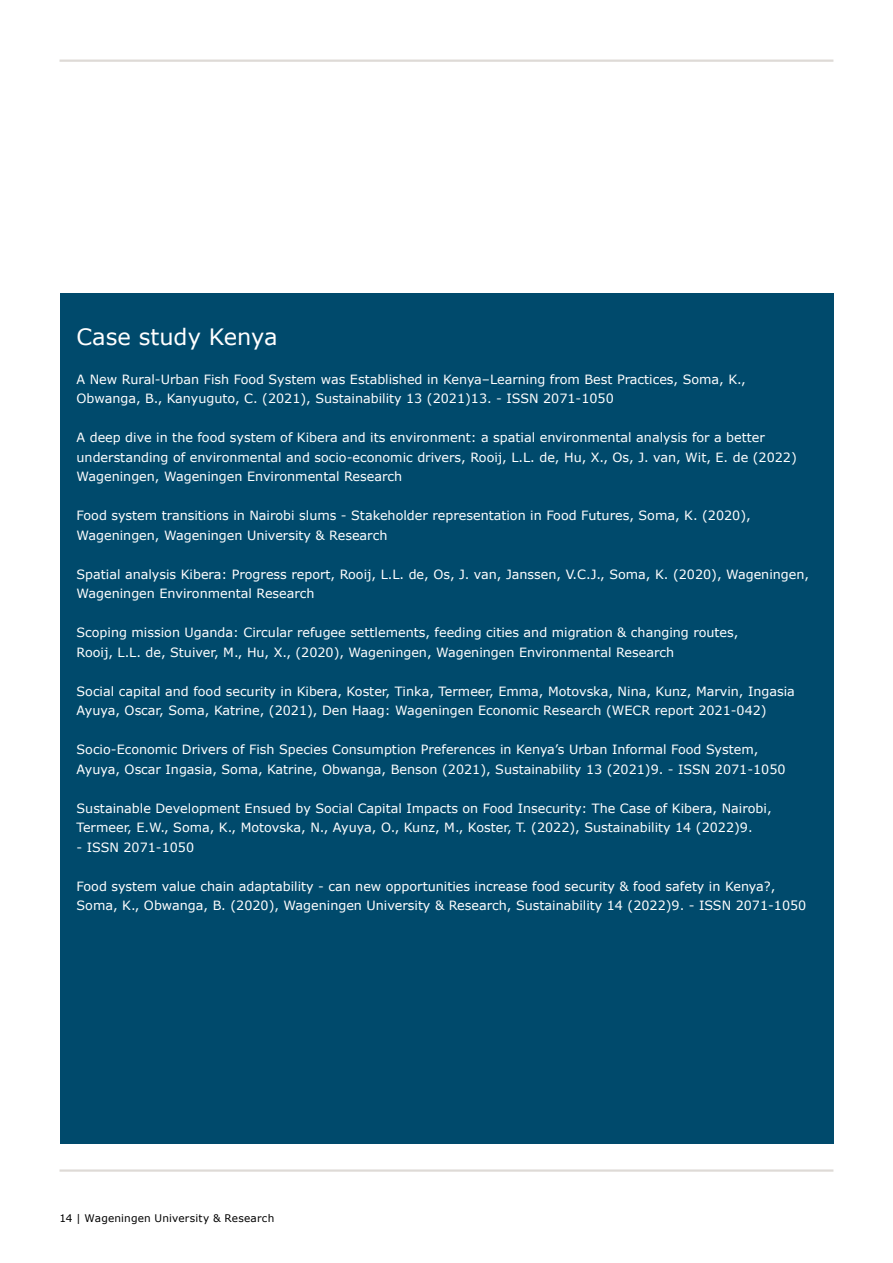
<style>
.page{position:relative;width:893px;height:1263px;background:#fff}
.page>*{position:absolute;margin:0;border:0;box-sizing:border-box;transform-origin:0 0}
.t1{font:22.5px "Verdana";color:#fff}
.t2{font:12.75px/19.5px "Verdana";color:#fff}
.t3{font:10.5px "Verdana";letter-spacing:.015em;color:#000}
</style>
<div class="page">
<div style="left:60px;top:293px;width:773px;height:851px;background:#004a6c"></div>
<hr style="left:60px;top:60px;width:773px;height:2px;background:#dedad6">
<hr style="left:60px;top:1169px;width:773px;height:3px;background:#dedad6">
<h1 class="t1" style="left:77px;top:321px;width:202px">Case study Kenya</h1>
<p class="t2" style="left:77px;top:369px;width:671px">A New Rural-Urban Fish Food System was Established in Kenya–Learning from Best Practices, Soma, K.,<br>Obwanga, B., Kanyuguto, C. (2021), Sustainability 13 (2021)13. - ISSN 2071-1050</p>
<p class="t2" style="left:77px;top:428px;width:722px">A deep dive in the food system of Kibera and its environment: a spatial environmental analysis for a better understanding of environmental and socio-economic drivers, Rooij, L.L. de, Hu, X., Os, J. van, Wit, E. de (2022)<br>Wageningen, Wageningen Environmental Research</p>
<p class="t2" style="left:77px;top:506px;width:676px">Food system transitions in Nairobi slums - Stakeholder representation in Food Futures, Soma, K. (2020),<br>Wageningen, Wageningen University &amp; Research</p>
<p class="t2" style="left:77px;top:564px;width:734px">Spatial analysis Kibera: Progress report, Rooij, L.L. de, Os, J. van, Janssen, V.C.J., Soma, K. (2020), Wageningen,<br>Wageningen Environmental Research</p>
<p class="t2" style="left:77px;top:623px;width:663px">Scoping mission Uganda: Circular refugee settlements, feeding cities and migration &amp; changing routes,<br>Rooij, L.L. de, Stuiver, M., Hu, X., (2020), Wageningen, Wageningen Environmental Research</p>
<p class="t2" style="left:77px;top:681px;width:720px">Social capital and food security in Kibera, Koster, Tinka, Termeer, Emma, Motovska, Nina, Kunz, Marvin, Ingasia<br>Ayuya, Oscar, Soma, Katrine, (2021), Den Haag: Wageningen Economic Research (WECR report 2021-042)</p>
<p class="t2" style="left:77px;top:740px;width:710px">Socio-Economic Drivers of Fish Species Consumption Preferences in Kenya’s Urban Informal Food System,<br>Ayuya, Oscar Ingasia, Soma, Katrine, Obwanga, Benson (2021), Sustainability 13 (2021)9. - ISSN 2071-1050</p>
<p class="t2" style="left:77px;top:798px;width:697px">Sustainable Development Ensued by Social Capital Impacts on Food Insecurity: The Case of Kibera, Nairobi,<br>Termeer, E.W., Soma, K., Motovska, N., Ayuya, O., Kunz, M., Koster, T. (2022), Sustainability 14 (2022)9.</p>
<p class="t2" style="left:77px;top:837px;width:119px">- ISSN 2071-1050</p>
<p class="t2" style="left:77px;top:876px;width:731px">Food system value chain adaptability - can new opportunities increase food security &amp; food safety in Kenya?,<br>Soma, K., Obwanga, B. (2020), Wageningen University &amp; Research, Sustainability 14 (2022)9. - ISSN 2071-1050</p>
<p class="t3" style="left:60px;top:1211px;width:216px">14 | Wageningen University &amp; Research</p>
</div>
